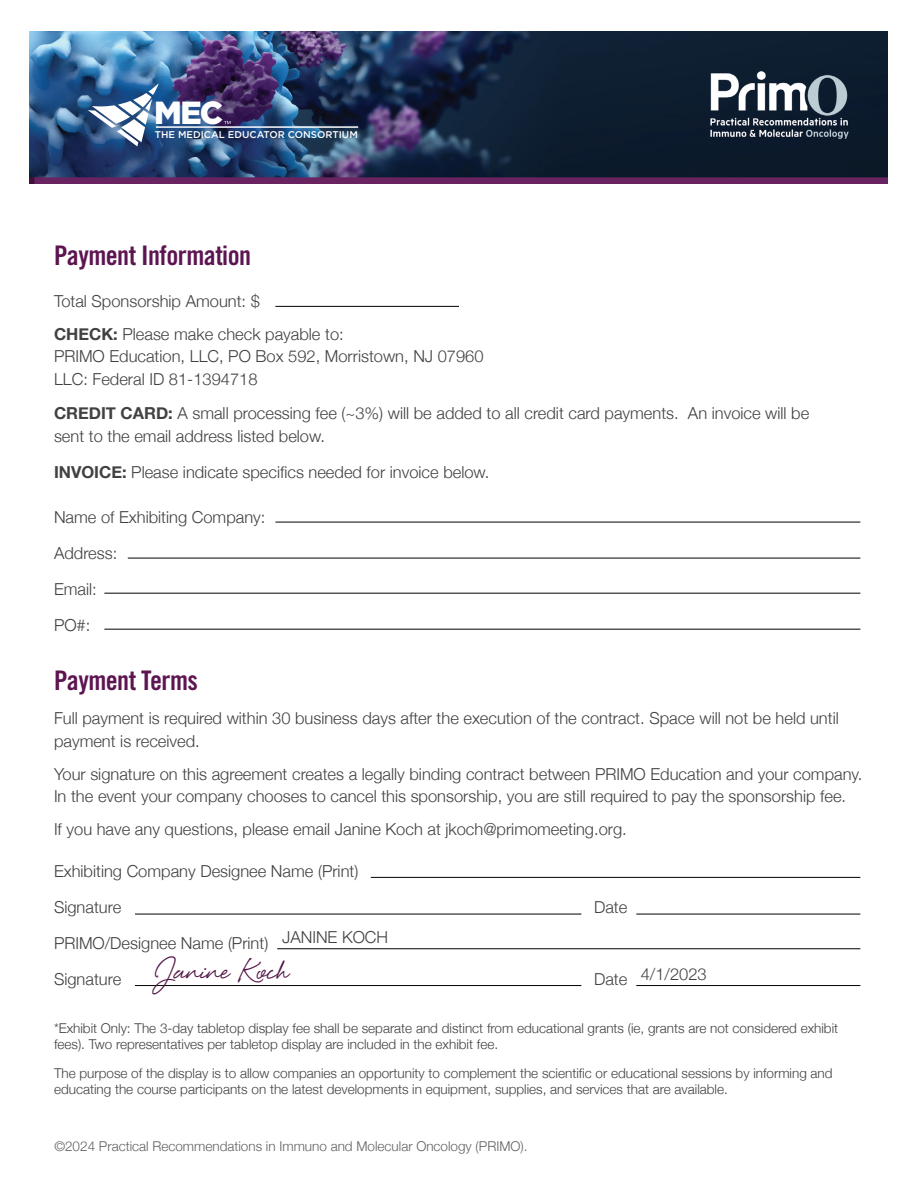
<style>
.page{position:relative;width:918px;height:1188px;background:#fff}
.page>*{position:absolute;margin:0;border:0;box-sizing:border-box;transform-origin:0 0}
.t1{font:48.3px "Eye Catching";color:#531648}
.t2{font:900 31.95px "Gotham";color:#fff}
.t3{font:27px "Trade Gothic LT Std Bd Cn 20";letter-spacing:-.02em;color:#5d1551}
.t4{font:300 16.5px/36px "Helvetica Neue";color:#414042}
.t5{font:300 13.5px/16.2px "Helvetica Neue";color:#414042}
.t6{font:300 13.5px "Helvetica Neue";color:#606163}
.t7{font:500 9.75px "Gotham";color:#fff}
.s1{font-weight:700}
</style>
<div class="page">
<img style="left:29px;top:31px;width:859px;height:153px">
<svg style="left:224px;top:121px;width:7px;height:3px"></svg>
<hr style="left:156px;top:127px;width:202px;height:1px;background:#fff">
<svg style="left:88px;top:83px;width:71px;height:63px"></svg>
<hr style="left:371px;top:877px;width:489px;height:1px;background:#000">
<hr style="left:104px;top:593px;width:756px;height:1px;background:#000">
<hr style="left:104px;top:629px;width:756px;height:1px;background:#000">
<hr style="left:128px;top:558px;width:732px;height:1px;background:#000">
<hr style="left:275px;top:522px;width:585px;height:1px;background:#000">
<hr style="left:275px;top:306px;width:184px;height:1px;background:#000">
<hr style="left:636px;top:914px;width:224px;height:1px;background:#000">
<hr style="left:277px;top:948px;width:583px;height:1px;background:#000">
<hr style="left:636px;top:985px;width:224px;height:1px;background:#000">
<hr style="left:135px;top:914px;width:446px;height:1px;background:#000">
<hr style="left:135px;top:985px;width:446px;height:1px;background:#000">
<h2 class="t2" style="left:154px;top:94px;width:71px">MEC</h2>
<p class="t7" style="left:155px;top:129px;width:204px">THE MEDICAL EDUCATOR CONSORTIUM</p>
<h3 class="t3" style="left:54px;top:239px;width:199px">Payment Information</h3>
<p class="t4" style="left:54px;top:284px;width:291px;line-height:33px">Total Sponsorship Amount: $<br><span class="s1">CHECK:</span> Please make check payable to:</p>
<p class="t4" style="left:54px;top:344px;width:431px;line-height:22.5px">PRIMO Education, LLC, PO Box 592, Morristown, NJ 07960<br>LLC: Federal ID 81‐1394718</p>
<p class="t4" style="left:54px;top:401px;width:757px;line-height:22.5px"><span class="s1">CREDIT CARD:</span> A small processing fee (~3%) will be added to all credit card payments. An invoice will be sent to the email address listed below.</p>
<p class="t4" style="left:54px;top:453px;width:437px"><span class="s1">INVOICE:</span> Please indicate specifics needed for invoice below.</p>
<p class="t4" style="left:54px;top:498px;width:213px">Name of Exhibiting Company:<br>Address:<br>Email:<br>PO#:</p>
<h3 class="t3" style="left:54px;top:664px;width:145px">Payment Terms</h3>
<p class="t4" style="left:54px;top:706px;width:786px;line-height:22.5px">Full payment is required within 30 business days after the execution of the contract. Space will not be held until payment is received.</p>
<p class="t4" style="left:54px;top:762px;width:810px;line-height:22.5px">Your signature on this agreement creates a legally binding contract between PRIMO Education and your company.<br>In the event your company chooses to cancel this sponsorship, you are still required to pay the sponsorship fee.</p>
<p class="t4" style="left:54px;top:811px;width:574px">If you have any questions, please email Janine Koch at jkoch@primomeeting.org.</p>
<p class="t4" style="left:54px;top:853px;width:306px">Exhibiting Company Designee Name (Print)<br>Signature</p>
<p class="t4" style="left:594px;top:889px;width:35px">Date</p>
<p class="t4" style="left:54px;top:925px;width:336px">PRIMO/Designee Name (Print) JANINE KOCH<br>Signature</p>
<h1 class="t1" style="left:156px;top:951px;width:134px">Janine Koch</h1>
<p class="t4" style="left:641px;top:955px;width:68px">4/1/2023</p>
<p class="t4" style="left:594px;top:961px;width:35px">Date</p>
<p class="t5" style="left:54px;top:1020px;width:786px">*Exhibit Only: The 3-day tabletop display fee shall be separate and distinct from educational grants (ie, grants are not considered exhibit fees). Two representatives per tabletop display are included in the exhibit fee.</p>
<p class="t5" style="left:54px;top:1064px;width:780px">The purpose of the display is to allow companies an opportunity to complement the scientific or educational sessions by informing and educating the course participants on the latest developments in equipment, supplies, and services that are available.</p>
<p class="t6" style="left:54px;top:1136px;width:475px">©2024 Practical Recommendations in Immuno and Molecular Oncology (PRIMO).</p>
</div>
